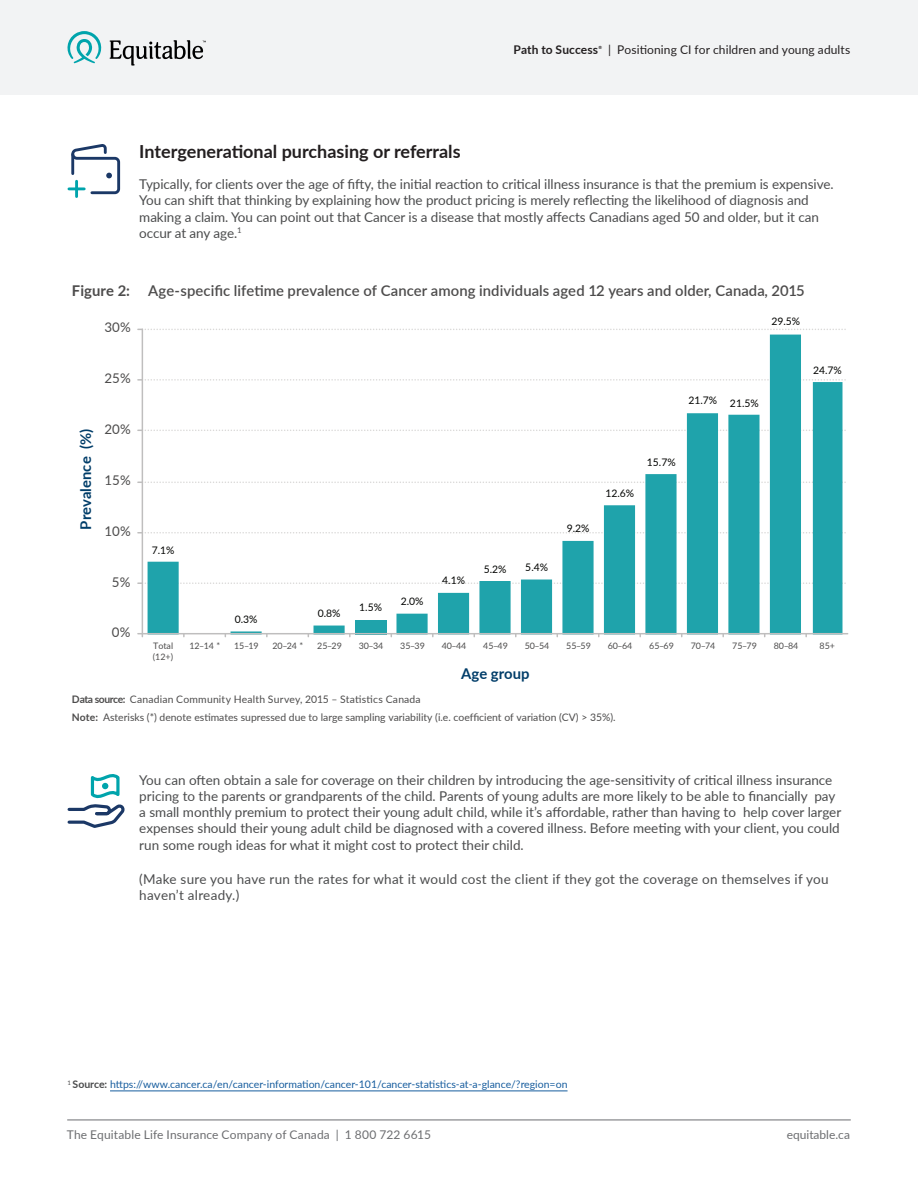
<style>
.page{position:relative;width:918px;height:1188px;background:#fff}
.page>*{position:absolute;margin:0;border:0;box-sizing:border-box;transform-origin:0 0}
.t1{font:700 18px "Lato";color:#231f20}
.t2{font:600 14.85px "Lato";letter-spacing:.005em;color:#4d4c4c}
.t3{font:700 14.85px "Lato";color:#003d69}
.t4{font:13.5px/16.2px "Lato";color:#4b4c4d}
.t5{font:13.5px/16.2px "Lato";letter-spacing:.02em;color:#4b4c4d}
.t6{font:13.35px "Lato";color:#4d4c4c}
.t7{font:700 13.35px "Lato";color:#040503}
.t8{font:12px "Lato";letter-spacing:.01em;color:#6c6d70}
.t9{font:12px "Lato";letter-spacing:.01em;color:#231f20}
.t10{font:700 12px "Lato";letter-spacing:.01em;color:#231f20}
.t11{font:10.5px "Lato";color:#175d9e}
.t12{font:10.35px/17.1px "Lato";color:#4d4c4c}
.t13{font:10.35px "Lato";color:#040503}
.t14{font:8.85px/11.1px "Lato";color:#4d4c4c}
.t15{font:700 4.35px "Lato";color:#231f20}
.s1{font-weight:700}
.s2{font-weight:700;color:#4b4c4d}
</style>
<div class="page">
<hr style="left:67px;top:1120px;width:784px;height:1px;background:#6c6d70">
<div style="left:0;top:0;width:918px;height:94px;background:#f2f3f4"></div>
<svg style="left:68px;top:31px;width:34px;height:32px"></svg>
<svg style="left:110px;top:40px;width:96px;height:26px"></svg>
<svg style="left:143px;top:329px;width:703px;height:255px"></svg>
<svg style="left:148px;top:335px;width:694px;height:298px"></svg>
<hr style="left:142px;top:329px;width:1px;height:305px;background:#bfbebe">
<hr style="left:142px;top:633px;width:706px;height:1px;background:#bfbebe">
<svg style="left:138px;top:633px;width:5px;height:4px"></svg>
<hr style="left:110px;top:1091px;width:458px;height:1px;background:#175d9e">
<svg style="left:70px;top:144px;width:50px;height:51px"></svg>
<hr style="left:69px;top:187px;width:15px;height:3px;background:#00a4ac">
<hr style="left:75px;top:181px;width:3px;height:16px;background:#00a4ac">
<svg style="left:68px;top:774px;width:57px;height:54px"></svg>
<p class="t10" style="left:513px;top:41px;width:86px">Path to Success</p>
<p class="t15" style="left:599px;top:44px;width:5px">®</p>
<p class="t9" style="left:608px;top:41px;width:244px">| Positioning CI for children and young adults</p>
<h1 class="t1" style="left:139px;top:139px;width:323px">Intergenerational purchasing or referrals</h1>
<p class="t4" style="left:139px;top:176px;width:696px">Typically, for clients over the age of fifty, the initial reaction to critical illness insurance is that the premium is expensive.<br>You can shift that thinking by explaining how the product pricing is merely reflecting the likelihood of diagnosis and making a claim. You can point out that Cancer is a disease that mostly affects Canadians aged 50 and older, but it can occur at any age.<sup>1</sup></p>
<p class="t7" style="left:481px;top:189px;width:29px">Year</p>
<p class="t2" style="left:72px;top:280px;width:734px"><span class="s1">Figure 2:</span> Age-specific lifetime prevalence of Cancer among individuals aged 12 years and older, Canada, 2015</p>
<p class="t6" style="left:105px;top:318px;width:28px">30%</p>
<p class="t6" style="left:105px;top:368px;width:28px">25%</p>
<p class="t3" style="left:75px;top:530px;width:102px;rotate:-90deg">Prevalence (%)</p>
<p class="t6" style="left:105px;top:420px;width:28px">20%</p>
<p class="t6" style="left:105px;top:470px;width:28px">15%</p>
<p class="t6" style="left:105px;top:521px;width:28px">10%</p>
<p class="t6" style="left:112px;top:573px;width:20px">5%</p>
<p class="t6" style="left:112px;top:623px;width:20px">0%</p>
<p class="t13" style="left:152px;top:542px;width:24px">7.1%</p>
<p class="t13" style="left:235px;top:611px;width:24px">0.3%</p>
<p class="t13" style="left:771px;top:314px;width:30px">29.5%</p>
<p class="t13" style="left:688px;top:394px;width:72px">21.7% 21.5%</p>
<p class="t13" style="left:813px;top:363px;width:30px">24.7%</p>
<p class="t13" style="left:318px;top:606px;width:24px">0.8%</p>
<p class="t13" style="left:359px;top:600px;width:24px">1.5%</p>
<p class="t13" style="left:401px;top:594px;width:24px">2.0%</p>
<p class="t13" style="left:442px;top:573px;width:24px">4.1%</p>
<p class="t13" style="left:484px;top:562px;width:24px">5.2%</p>
<p class="t13" style="left:525px;top:559px;width:24px">5.4%</p>
<p class="t13" style="left:567px;top:521px;width:24px">9.2%</p>
<p class="t13" style="left:605px;top:486px;width:30px">12.6%</p>
<p class="t13" style="left:647px;top:455px;width:30px">15.7%</p>
<p class="t14" style="left:153px;top:639px;width:22px">Total (12+)</p>
<p class="t14" style="left:189px;top:639px;width:32px">12–14 *</p>
<p class="t14" style="left:234px;top:639px;width:26px">15–19</p>
<p class="t14" style="left:272px;top:639px;width:32px">20–24 *</p>
<p class="t14" style="left:317px;top:639px;width:26px">25–29</p>
<p class="t14" style="left:359px;top:639px;width:26px">30–34</p>
<p class="t14" style="left:400px;top:639px;width:26px">35–39</p>
<p class="t14" style="left:442px;top:639px;width:26px">40–44</p>
<p class="t14" style="left:483px;top:639px;width:26px">45–49</p>
<p class="t14" style="left:525px;top:639px;width:26px">50–54</p>
<p class="t14" style="left:566px;top:639px;width:26px">55–59</p>
<p class="t14" style="left:608px;top:639px;width:26px">60–64</p>
<p class="t14" style="left:649px;top:639px;width:26px">65–69</p>
<p class="t14" style="left:691px;top:639px;width:26px">70–74</p>
<p class="t14" style="left:732px;top:639px;width:26px">75–79</p>
<p class="t14" style="left:774px;top:639px;width:26px">80–84</p>
<p class="t14" style="left:820px;top:639px;width:17px">85+</p>
<p class="t3" style="left:461px;top:663px;width:70px">Age group</p>
<p class="t12" style="left:72px;top:691px;width:545px"><span class="s1">Data source:</span> Canadian Community Health Survey, 2015 – Statistics Canada<br><span class="s1">Note:</span> Asterisks (*) denote estimates supressed due to large sampling variability (i.e. coefficient of variation (CV) &gt; 35%).</p>
<p class="t4" style="left:139px;top:771px;width:703px">You can often obtain a sale for coverage on their children by introducing the age-sensitivity of critical illness insurance pricing to the parents or grandparents of the child. Parents of young adults are more likely to be able to financially pay a small monthly premium to protect their young adult child, while it’s affordable, rather than having to help cover larger expenses should their young adult child be diagnosed with a covered illness. Before meeting with your client, you could run some rough ideas for what it might cost to protect their child.</p>
<p class="t5" style="left:139px;top:871px;width:691px">(Make sure you have run the rates for what it would cost the client if they got the coverage on themselves if you haven’t already.)</p>
<p class="t11" style="left:68px;top:1077px;width:502px"><sup>1</sup> <span class="s2">Source:</span> https://www.cancer.ca/en/cancer-information/cancer-101/cancer-statistics-at-a-glance/?region=on</p>
<p class="t8" style="left:67px;top:1126px;width:366px">The Equitable Life Insurance Company of Canada | 1 800 722 6615</p>
<p class="t8" style="left:787px;top:1126px;width:65px">equitable.ca</p>
</div>
